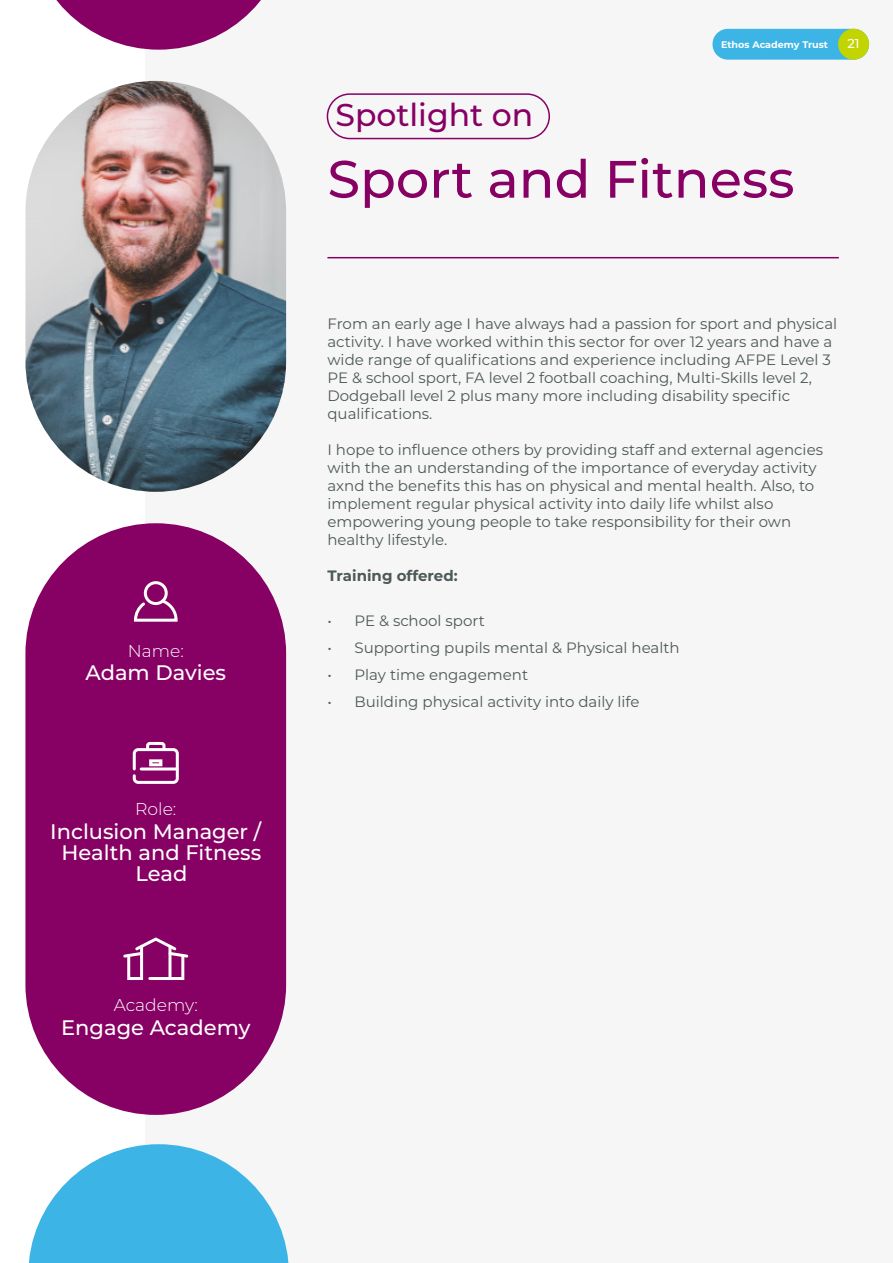
<style>
.page{position:relative;width:893px;height:1263px;background:#fff}
.page>*{position:absolute;margin:0;border:0;box-sizing:border-box;transform-origin:0 0}
.t1{font:500 52.5px "Montserrat";color:#870064}
.t2{font:500 31.5px "Montserrat";color:#870064}
.t3{font:500 21px/21.1px "Montserrat";color:#fff;text-align:center}
.t4{font:300 17.25px "Montserrat";color:#fff}
.t5{font:15px/18px "Montserrat";color:#4d5858}
.t6{font:700 15px "Montserrat";color:#4d5858}
.t7{font:500 12.9px "Montserrat";color:#fff}
.t8{font:700 9.6px "Montserrat";color:#fff}
</style>
<div class="page">
<div style="left:145px;top:0;width:748px;height:1263px;background:#f6f6f6"></div>
<img style="left:25px;top:81px;width:261px;height:411px">
<svg style="left:56px;top:0;width:205px;height:50px"></svg>
<svg style="left:29px;top:1144px;width:260px;height:119px"></svg>
<div style="left:25px;top:523px;width:261px;height:592px;background:#870064;border-radius:130px"></div>
<hr style="left:327px;top:257px;width:512px;height:1px;background:#870064">
<div style="left:327px;top:93px;width:223px;height:46px;border:2px solid #870064;border-radius:22px"></div>
<div style="left:144px;top:581px;width:24px;height:24px;border:3px solid #fff;border-radius:50%"></div>
<svg style="left:134px;top:597px;width:44px;height:25px"></svg>
<div style="left:133px;top:748px;width:46px;height:36px;border:3px solid #fff;border-radius:4px"></div>
<hr style="left:141px;top:767px;width:36px;height:3px;background:#fff">
<svg style="left:145px;top:742px;width:22px;height:10px"></svg>
<div style="left:149px;top:759px;width:13px;height:7px;border:3px solid #fff"></div>
<svg style="left:123px;top:937px;width:66px;height:43px"></svg>
<hr style="left:150px;top:977px;width:20px;height:3px;background:#fff">
<div style="left:712px;top:29px;width:157px;height:31px;background:#3cb4e5;border-radius:15px"></div>
<div style="left:838px;top:29px;width:31px;height:31px;background:#c2d500;border-radius:50%"></div>
<p class="t4" style="left:128px;top:639px;width:57px">Name:</p>
<h3 class="t3" style="left:85px;top:661px;width:142px">Adam Davies</h3>
<p class="t4" style="left:135px;top:797px;width:43px">Role:</p>
<h3 class="t3" style="left:50px;top:820px;width:213px">Inclusion Manager /<br>Health and Fitness<br>Lead</h3>
<p class="t4" style="left:114px;top:993px;width:86px">Academy:</p>
<h3 class="t3" style="left:61px;top:1016px;width:191px">Engage Academy</h3>
<p class="t8" style="left:721px;top:37px;width:108px">Ethos Academy Trust</p>
<p class="t7" style="left:847px;top:34px;width:14px">21</p>
<h2 class="t2" style="left:335px;top:93px;width:199px">Spotlight on</h2>
<h1 class="t1" style="left:327px;top:142px;width:468px">Sport and Fitness</h1>
<p class="t5" style="left:327px;top:314px;width:511px">From an early age I have always had a passion for sport and physical activity. I have worked within this sector for over 12 years and have a wide range of qualifications and experience including AFPE Level 3<br>PE &amp; school sport, FA level 2 football coaching, Multi-Skills level 2, Dodgeball level 2 plus many more including disability specific qualifications.</p>
<p class="t5" style="left:327px;top:440px;width:497px">I hope to influence others by providing staff and external agencies with the an understanding of the importance of everyday activity axnd the benefits this has on physical and mental health. Also, to implement regular physical activity into daily life whilst also empowering young people to take responsibility for their own healthy lifestyle.</p>
<p class="t6" style="left:327px;top:565px;width:132px">Training offered:</p>
<p class="t5" style="left:327px;top:611px;width:159px">• PE &amp; school sport</p>
<p class="t5" style="left:327px;top:638px;width:354px">• Supporting pupils mental &amp; Physical health</p>
<p class="t5" style="left:327px;top:665px;width:202px">• Play time engagement</p>
<p class="t5" style="left:327px;top:692px;width:314px">• Building physical activity into daily life</p>
</div>
